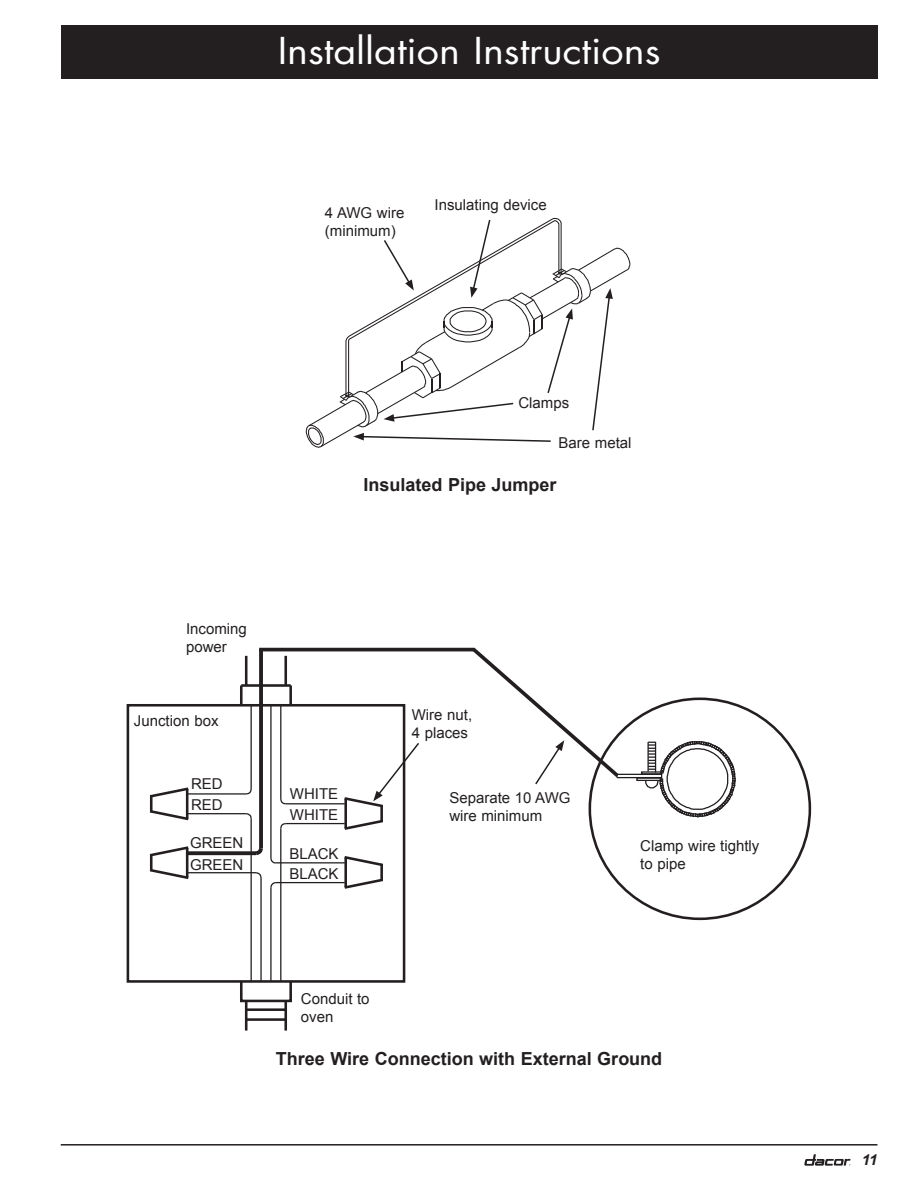
<style>
.page{position:relative;width:918px;height:1188px;background:#fff}
.page>*{position:absolute;margin:0;border:0;box-sizing:border-box;transform-origin:0 0}
.t1{font:36px "Futura Std";color:#fff;scale:1.1 1}
.t2{font:700 18px "Arial";color:#231f20}
.t3{font:15px/18px "Arial";color:#231f20}
.t4{font:italic 700 15px "Arial";color:#231f20}
</style>
<div class="page">
<svg style="left:804px;top:1154px;width:46px;height:12px"></svg>
<hr style="left:61px;top:1144px;width:817px;height:2px;background:#231f20">
<div style="left:61px;top:25px;width:817px;height:54px;background:#231f20"></div>
<div style="left:616px;top:774px;width:46px;height:4px;border:1px solid #231f20"></div>
<svg style="left:468px;top:647px;width:155px;height:139px"></svg>
<div style="left:641px;top:771px;width:21px;height:4px;border:1px solid #231f20"></div>
<svg style="left:645px;top:741px;width:91px;height:77px"></svg>
<div style="left:636px;top:777px;width:26px;height:4px;border:1px solid #231f20"></div>
<hr style="left:246px;top:1018px;width:40px;height:3px;background:#231f20">
<hr style="left:246px;top:1008px;width:40px;height:3px;background:#231f20">
<hr style="left:251px;top:705px;width:1px;height:84px;background:#231f20">
<hr style="left:280px;top:705px;width:1px;height:94px;background:#231f20">
<svg style="left:246px;top:788px;width:6px;height:7px"></svg>
<hr style="left:289px;top:686px;width:3px;height:19px;background:#231f20">
<hr style="left:241px;top:684px;width:50px;height:3px;background:#231f20">
<hr style="left:240px;top:686px;width:3px;height:19px;background:#231f20">
<svg style="left:149px;top:787px;width:40px;height:12px"></svg>
<hr style="left:187px;top:793px;width:59px;height:2px;background:#231f20">
<svg style="left:255px;top:872px;width:7px;height:6px"></svg>
<svg style="left:270px;top:882px;width:7px;height:6px"></svg>
<svg style="left:252px;top:848px;width:25px;height:16px"></svg>
<svg style="left:280px;top:822px;width:7px;height:8px"></svg>
<svg style="left:245px;top:813px;width:7px;height:7px"></svg>
<svg style="left:149px;top:808px;width:42px;height:13px"></svg>
<hr style="left:187px;top:813px;width:59px;height:1px;background:#231f20">
<svg style="left:191px;top:851px;width:65px;height:4px"></svg>
<hr style="left:187px;top:872px;width:69px;height:1px;background:#231f20">
<svg style="left:259px;top:651px;width:4px;height:197px"></svg>
<hr style="left:270px;top:705px;width:2px;height:153px;background:#231f20">
<svg style="left:280px;top:797px;width:7px;height:8px"></svg>
<hr style="left:186px;top:789px;width:2px;height:30px;background:#231f20">
<hr style="left:150px;top:795px;width:3px;height:17px;background:#231f20">
<svg style="left:149px;top:846px;width:42px;height:12px"></svg>
<svg style="left:149px;top:867px;width:42px;height:12px"></svg>
<hr style="left:186px;top:848px;width:2px;height:30px;background:#231f20">
<hr style="left:150px;top:854px;width:3px;height:17px;background:#231f20">
<svg style="left:342px;top:879px;width:41px;height:10px"></svg>
<svg style="left:342px;top:856px;width:41px;height:10px"></svg>
<hr style="left:344px;top:858px;width:3px;height:29px;background:#231f20">
<hr style="left:380px;top:864px;width:3px;height:17px;background:#231f20">
<svg style="left:342px;top:820px;width:41px;height:10px"></svg>
<hr style="left:344px;top:799px;width:3px;height:29px;background:#231f20">
<hr style="left:380px;top:805px;width:3px;height:17px;background:#231f20">
<hr style="left:276px;top:882px;width:69px;height:1px;background:#231f20">
<hr style="left:276px;top:862px;width:69px;height:1px;background:#231f20">
<hr style="left:286px;top:823px;width:59px;height:1px;background:#231f20">
<hr style="left:286px;top:803px;width:59px;height:1px;background:#231f20">
<hr style="left:284px;top:1001px;width:3px;height:30px;background:#231f20">
<hr style="left:245px;top:1001px;width:3px;height:30px;background:#231f20">
<div style="left:240px;top:980px;width:52px;height:22px;border:3px solid #231f20"></div>
<hr style="left:280px;top:829px;width:1px;height:152px;background:#231f20">
<hr style="left:270px;top:888px;width:2px;height:93px;background:#231f20">
<hr style="left:260px;top:878px;width:2px;height:103px;background:#231f20">
<hr style="left:251px;top:819px;width:1px;height:162px;background:#231f20">
<hr style="left:284px;top:656px;width:3px;height:30px;background:#231f20">
<hr style="left:245px;top:656px;width:3px;height:30px;background:#231f20">
<div style="left:127px;top:704px;width:278px;height:279px;border:3px solid #231f20"></div>
<hr style="left:259px;top:648px;width:215px;height:3px;background:#231f20">
<svg style="left:342px;top:741px;width:77px;height:68px"></svg>
<svg style="left:306px;top:218px;width:324px;height:230px"></svg>
<h1 class="t1" style="left:278px;top:28px;width:349px">Installation Instructions</h1>
<p class="t3" style="left:325px;top:204px;width:81px">4 AWG wire (minimum)</p>
<p class="t3" style="left:435px;top:196px;width:114px">Insulating device</p>
<p class="t3" style="left:518px;top:394px;width:52px">Clamps</p>
<p class="t3" style="left:559px;top:434px;width:74px">Bare metal</p>
<p class="t2" style="left:364px;top:473px;width:195px">Insulated Pipe Jumper</p>
<p class="t3" style="left:186px;top:620px;width:62px">Incoming power</p>
<p class="t3" style="left:134px;top:712px;width:86px">Junction box</p>
<p class="t3" style="left:191px;top:773px;width:33px;line-height:21px">RED<br>RED</p>
<p class="t3" style="left:290px;top:783px;width:50px;line-height:21px">WHITE<br>WHITE</p>
<p class="t3" style="left:190px;top:855px;width:55px">GREEN</p>
<p class="t3" style="left:190px;top:834px;width:55px">GREEN</p>
<p class="t3" style="left:289px;top:843px;width:51px;line-height:20.4px">BLACK<br>BLACK</p>
<p class="t3" style="left:412px;top:706px;width:62px">Wire nut,<br>4 places</p>
<p class="t3" style="left:449px;top:789px;width:123px">Separate 10 AWG wire minimum</p>
<p class="t3" style="left:301px;top:990px;width:70px">Conduit to oven</p>
<p class="t3" style="left:640px;top:837px;width:121px">Clamp wire tightly to pipe</p>
<p class="t2" style="left:276px;top:1047px;width:388px">Three Wire Connection with External Ground</p>
<p class="t4" style="left:862px;top:1150px;width:17px">11</p>
</div>
